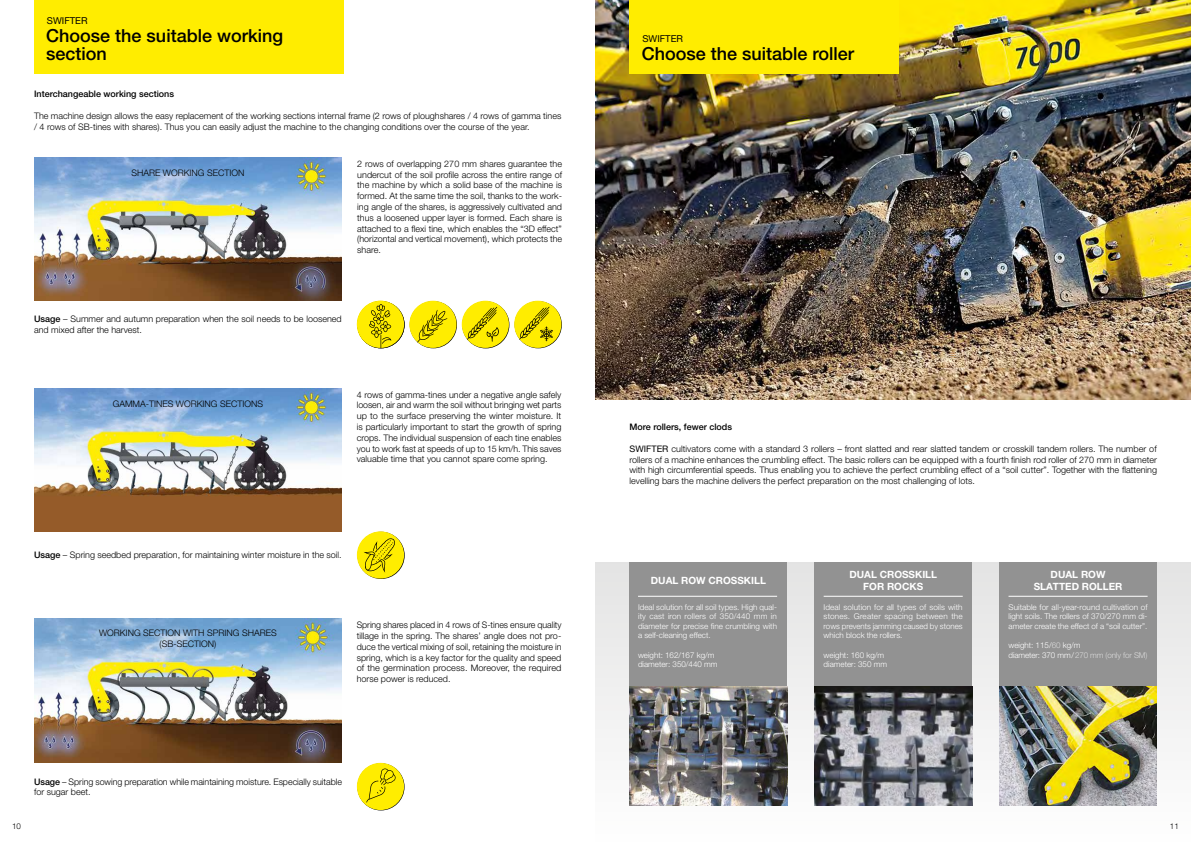
<style>
.page{position:relative;width:1191px;height:842px;background:#fff}
.page>*{position:absolute;margin:0;border:0;box-sizing:border-box;transform-origin:0 0}
.t1{font:500 18px/18px "Helvetica Neue LT Pro";color:#000}
.t2{font:700 10px/12px "Helvetica Neue LT Pro";color:#fff;text-align:center}
.t3{font:9.5px "Helvetica Neue LT Pro";color:#000}
.t4{font:300 9px/10.8px "Helvetica Neue LT Pro";color:#000;text-align:justify}
.t5{font:500 9px "Helvetica Neue LT Pro";color:#000}
.t6{font:300 8px/9.6px "Helvetica Neue LT Pro";color:#fff;text-align:justify}
.t7{font:300 8px "Helvetica Neue LT Pro";letter-spacing:-.01em;color:#dadada}
.t8{font:300 8px "Helvetica Neue LT Pro";color:#000}
.s1{font-weight:500}
.s2{font-weight:400}
.s3{color:#dadada}
.s4{color:#fff}
</style>
<div class="page">
<div style="left:34px;top:0;width:309px;height:74px;background:#ffed00"></div>
<img style="left:34px;top:157px;width:308px;height:143px">
<img style="left:34px;top:388px;width:308px;height:143px">
<img style="left:34px;top:619px;width:308px;height:144px">
<div style="left:595px;top:563px;width:596px;height:279px;background:linear-gradient(to bottom,#e4e4e4,#fafafb)"></div>
<img style="left:595px;top:0;width:596px;height:400px">
<div style="left:629px;top:0;width:270px;height:74px;background:#ffed00"></div>
<img style="left:629px;top:686px;width:158px;height:119px">
<img style="left:814px;top:686px;width:158px;height:119px">
<img style="left:999px;top:686px;width:158px;height:119px">
<div style="left:357px;top:301px;width:47px;height:47px;background:#ffed00;border-radius:50%"></div>
<svg style="left:369px;top:304px;width:22px;height:44px"></svg>
<div style="left:357px;top:531px;width:47px;height:48px;background:#ffed00;border-radius:50%"></div>
<svg style="left:363px;top:538px;width:32px;height:35px"></svg>
<div style="left:357px;top:763px;width:47px;height:47px;background:#ffed00;border-radius:50%"></div>
<svg style="left:366px;top:768px;width:30px;height:34px"></svg>
<svg style="left:410px;top:301px;width:47px;height:47px"></svg>
<div style="left:409px;top:301px;width:47px;height:47px;background:#ffed00;border-radius:50%"></div>
<svg style="left:417px;top:310px;width:30px;height:32px"></svg>
<div style="left:462px;top:301px;width:47px;height:47px;background:#ffed00;border-radius:50%"></div>
<svg style="left:467px;top:307px;width:32px;height:35px"></svg>
<div style="left:514px;top:301px;width:47px;height:47px;background:#ffed00;border-radius:50%"></div>
<svg style="left:519px;top:307px;width:34px;height:34px"></svg>
<div style="left:814px;top:563px;width:158px;height:123px;background:#929292"></div>
<div style="left:629px;top:563px;width:158px;height:123px;background:#929292"></div>
<div style="left:999px;top:563px;width:158px;height:123px;background:#929292"></div>
<hr style="left:1008px;top:596px;width:139px;height:1px;background:#fff">
<hr style="left:823px;top:596px;width:139px;height:1px;background:#fff">
<hr style="left:638px;top:596px;width:139px;height:1px;background:#fff">
<p class="t3" style="left:47px;top:14px;width:42px">SWIFTER</p>
<p class="t1" style="left:46px;top:27px;width:238px">Choose the suitable working section</p>
<p class="t5" style="left:34px;top:89px;width:142px">Interchangeable working sections</p>
<p class="t4" style="left:34px;top:110px;width:529px">The machine design allows the easy replacement of the working sections internal frame (2 rows of ploughshares / 4 rows of gamma tines / 4 rows of SB-tines with shares). Thus you can easily adjust the machine to the changing conditions over the course of the year.</p>
<p class="t4" style="left:131px;top:167px;width:115px">SHARE WORKING SECTION</p>
<p class="t4" style="left:357px;top:158px;width:206px">2 rows of overlapping 270 mm shares guarantee the undercut of the soil profile across the entire range of the machine by which a solid base of the machine is formed. At the same time the soil, thanks to the work&shy;ing angle of the shares, is aggressively cultivated and thus a loosened upper layer is formed. Each share is attached to a flexi tine, which enables the “3D effect” (horizontal and vertical movement), which protects the share.</p>
<p class="t4" style="left:34px;top:314px;width:309px"><span class="s1">Usage</span> – Summer and autumn preparation when the soil needs to be loosened and mixed after the harvest.</p>
<p class="t4" style="left:113px;top:398px;width:152px">GAMMA-TINES WORKING SECTIONS</p>
<p class="t4" style="left:357px;top:389px;width:206px">4 rows of gamma-tines under a negative angle safely loosen, air and warm the soil without bringing wet parts up to the surface preserving the winter moisture. It is particularly important to start the growth of spring crops. The individual suspension of each tine enables you to work fast at speeds of up to 15 km/h. This saves valuable time that you cannot spare come spring.</p>
<p class="t4" style="left:34px;top:550px;width:309px"><span class="s1">Usage</span> – Spring seedbed preparation, for maintaining winter moisture in the soil.</p>
<p class="t4" style="left:99px;top:627px;width:179px">WORKING SECTION WITH SPRING SHARES</p>
<p class="t4" style="left:159px;top:639px;width:58px">(SB-SECTION)</p>
<p class="t4" style="left:357px;top:619px;width:206px">Spring shares placed in 4 rows of S-tines ensure quality tillage in the spring. The shares’ angle does not pro&shy;duce the vertical mixing of soil, retaining the moisture in spring, which is a key factor for the quality and speed of the germination process. Moreover, the required horse power is reduced.</p>
<p class="t4" style="left:34px;top:776px;width:309px"><span class="s1">Usage</span> – Spring sowing preparation while maintaining moisture. Especially suitable for sugar beet.</p>
<p class="t3" style="left:642px;top:32px;width:42px">SWIFTER</p>
<p class="t1" style="left:642px;top:45px;width:214px">Choose the suitable roller</p>
<p class="t5" style="left:629px;top:422px;width:104px">More rollers, fewer clods</p>
<p class="t4" style="left:629px;top:443px;width:529px"><span class="s2">SWIFTER</span> cultivators come with a standard 3 rollers – front slatted and rear slatted tandem or crosskill tandem rollers. The number of rollers of a machine enhances the crumbling effect. The basic rollers can be equipped with a fourth finish rod roller of 270 mm in diameter with high circumferential speeds. Thus enabling you to achieve the perfect crumbling effect of a “soil cutter”. Together with the flattening levelling bars the machine delivers the perfect preparation on the most challenging of lots.</p>
<p class="t2" style="left:651px;top:574px;width:117px">DUAL ROW CROSSKILL</p>
<p class="t6" style="left:638px;top:602px;width:140px">Ideal solution for all soil types. High qual&shy;ity cast iron rollers of 350/440 mm in diameter for precise fine crumbling with a self-cleaning effect.</p>
<p class="t6" style="left:638px;top:650px;width:78px">weight: 162/167 kg/m</p>
<p class="t6" style="left:638px;top:659px;width:81px">diameter: 350/440 mm</p>
<p class="t2" style="left:849px;top:568px;width:89px">DUAL CROSSKILL<br>FOR ROCKS</p>
<p class="t6" style="left:823px;top:602px;width:140px">Ideal solution for all types of soils with stones. Greater spacing between the rows prevents jamming caused by stones which block the rollers.</p>
<p class="t6" style="left:823px;top:650px;width:62px">weight: 160 kg/m</p>
<p class="t6" style="left:823px;top:659px;width:65px">diameter: 350 mm</p>
<p class="t2" style="left:1033px;top:568px;width:90px">DUAL ROW<br>SLATTED ROLLER</p>
<p class="t6" style="left:1008px;top:602px;width:140px">Suitable for all-year-round cultivation of light soils. The rollers of 370/270 mm di&shy;ameter create the effect of a “soil cutter”.</p>
<p class="t6" style="left:1008px;top:640px;width:74px">weight: 115/<span class="s3">60</span> kg/m</p>
<p class="t7" style="left:1008px;top:650px;width:140px"><span class="s4">diameter: 370 mm/</span>270 mm (only for SM)</p>
<p class="t8" style="left:12px;top:821px;width:10px">10</p>
<p class="t8" style="left:1170px;top:821px;width:10px">11</p>
</div>
